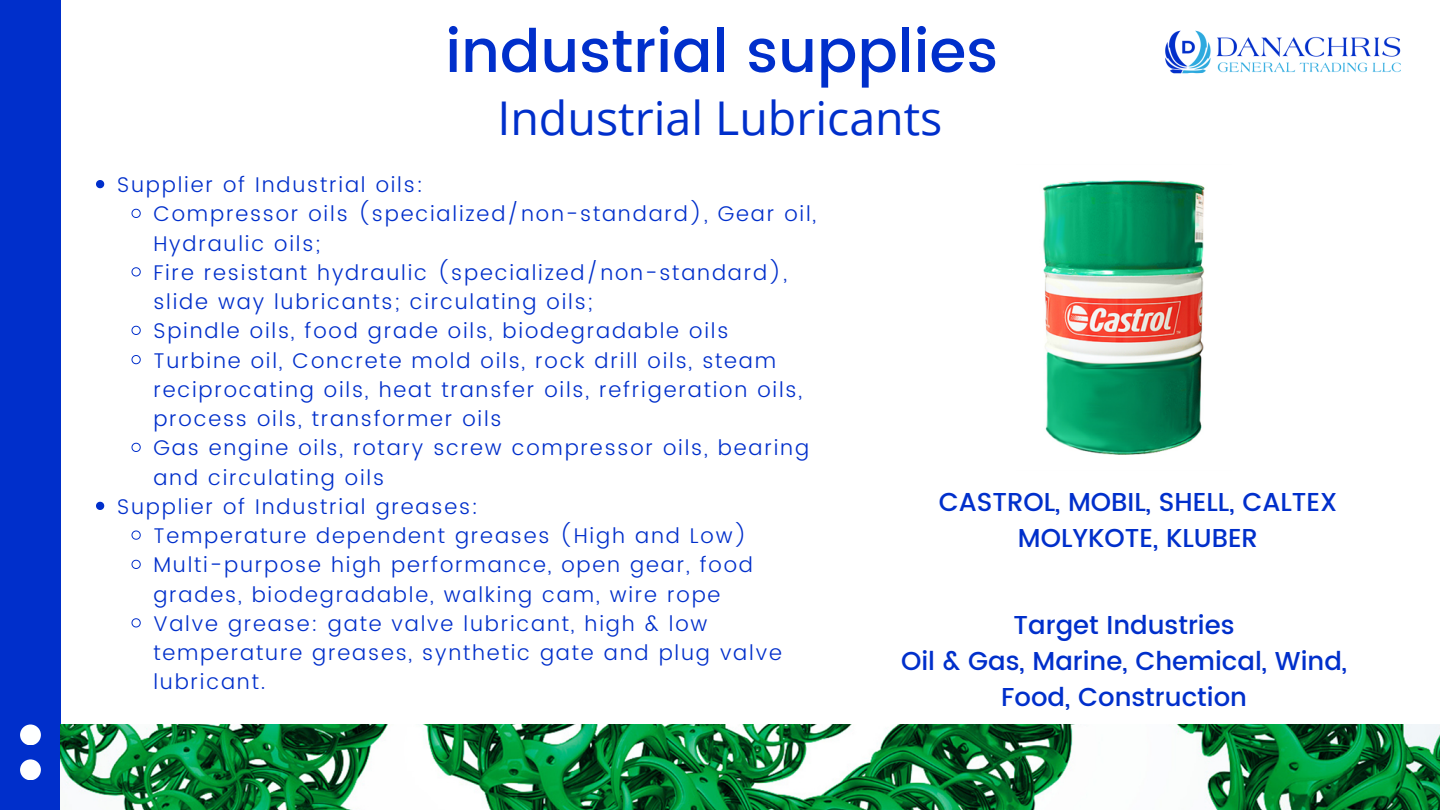
<style>
.page{position:relative;width:1440px;height:810px;background:#fff}
.page>*{position:absolute;margin:0;border:0;box-sizing:border-box;transform-origin:0 0}
.t1{font:500 59.7px "Poppins";color:#002fcb}
.t2{font:46.6px "Open Sans";color:#002fcb}
.t3{font:500 25.9px/36px "Poppins";color:#002fcb;text-align:center}
.t4{font:300 21.3px/29.2px "Poppins";letter-spacing:.085em;color:#002fcb}
</style>
<div class="page">
<div style="left:0;top:0;width:61px;height:810px;background:#002fcb"></div>
<div style="left:20px;top:759px;width:21px;height:21px;background:#feffff;border-radius:50%"></div>
<div style="left:20px;top:724px;width:21px;height:21px;background:#feffff;border-radius:50%"></div>
<img style="left:1165px;top:30px;width:236px;height:44px">
<img style="left:1043px;top:180px;width:162px;height:275px">
<img style="left:61px;top:724px;width:1379px;height:85px">
<svg style="left:96px;top:180px;width:8px;height:8px"></svg>
<svg style="left:131px;top:208px;width:10px;height:10px"></svg>
<svg style="left:131px;top:267px;width:10px;height:10px"></svg>
<svg style="left:131px;top:325px;width:10px;height:10px"></svg>
<svg style="left:131px;top:355px;width:10px;height:10px"></svg>
<svg style="left:131px;top:442px;width:10px;height:10px"></svg>
<svg style="left:96px;top:502px;width:8px;height:8px"></svg>
<svg style="left:131px;top:530px;width:10px;height:10px"></svg>
<svg style="left:131px;top:559px;width:10px;height:10px"></svg>
<svg style="left:131px;top:618px;width:10px;height:10px"></svg>
<p class="t1" style="left:445px;top:16px;width:554px">industrial supplies</p>
<p class="t2" style="left:497px;top:86px;width:447px">Industrial Lubricants</p>
<p class="t4" style="left:117px;top:170px;width:307px">Supplier of Industrial oils:</p>
<p class="t4" style="left:153px;top:199px;width:664px">Compressor oils (specialized/non-standard), Gear oil,<br>Hydraulic oils;</p>
<p class="t4" style="left:153px;top:258px;width:635px">Fire resistant hydraulic (specialized/non-standard), slide way lubricants; circulating oils;</p>
<p class="t4" style="left:153px;top:316px;width:577px">Spindle oils, food grade oils, biodegradable oils</p>
<p class="t4" style="left:153px;top:346px;width:650px">Turbine oil, Concrete mold oils, rock drill oils, steam reciprocating oils, heat transfer oils, refrigeration oils, process oils, transformer oils</p>
<p class="t4" style="left:153px;top:433px;width:657px">Gas engine oils, rotary screw compressor oils, bearing and circulating oils</p>
<p class="t4" style="left:117px;top:492px;width:363px">Supplier of Industrial greases:</p>
<p class="t4" style="left:153px;top:521px;width:595px">Temperature dependent greases (High and Low)</p>
<p class="t4" style="left:153px;top:550px;width:601px">Multi-purpose high performance, open gear, food grades, biodegradable, walking cam, wire rope</p>
<h3 class="t4" style="left:153px;top:609px;width:630px">Valve grease: gate valve lubricant, high &amp; low temperature greases, synthetic gate and plug valve lubricant.</h3>
<h4 class="t3" style="left:939px;top:484px;width:400px">CASTROL, MOBIL, SHELL, CALTEX<br>MOLYKOTE, KLUBER</h4>
<p class="t3" style="left:901px;top:607px;width:448px">Target Industries<br>Oil &amp; Gas, Marine, Chemical, Wind,<br>Food, Construction</p>
</div>
